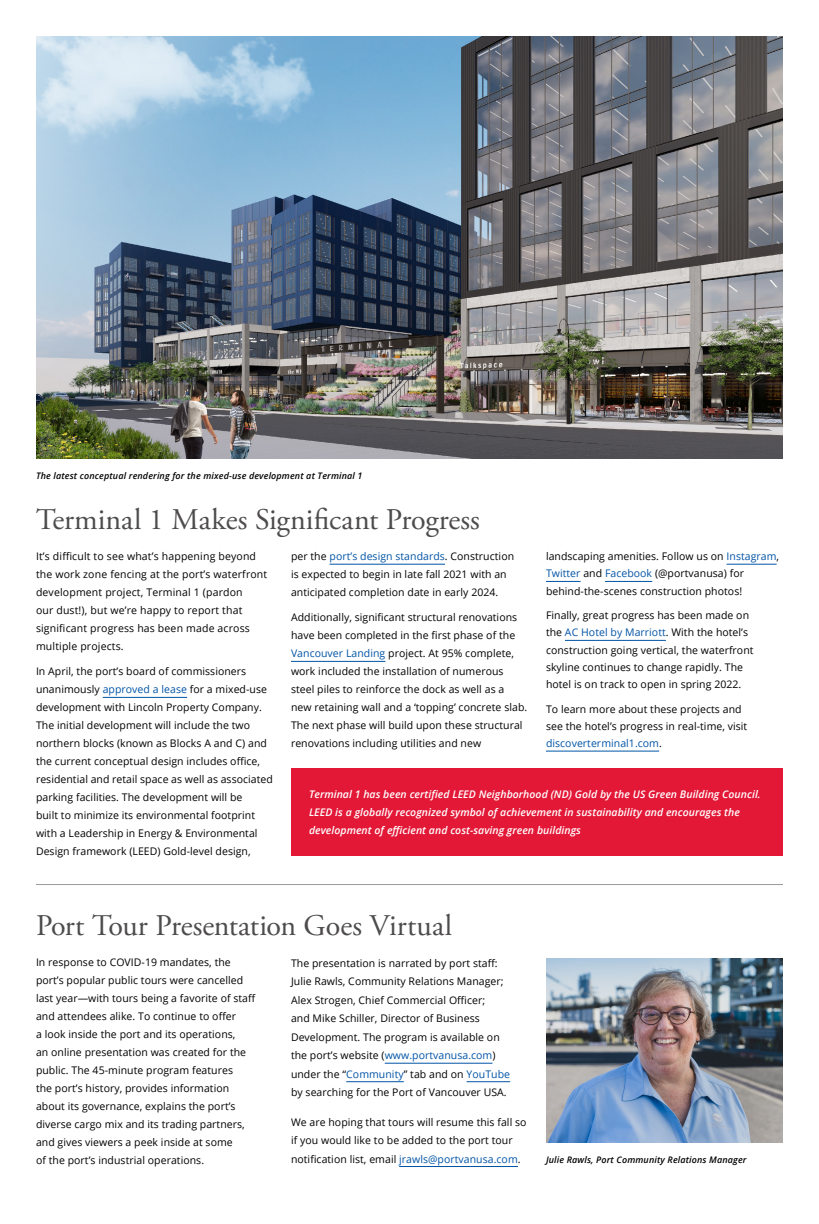
<style>
.page{position:relative;width:819px;height:1224px;background:#fff}
.page>*{position:absolute;margin:0;border:0;box-sizing:border-box;transform-origin:0 0}
.t1{font:30px "Adobe Garamond Pro";color:#4e4b4b}
.t2{font:10.5px/18px "Open Sans";letter-spacing:.005em;color:#000}
.t3{font:italic 600 10.5px/18px "Open Sans";letter-spacing:.005em;color:#fff}
.t4{font:italic 600 9px "Open Sans";letter-spacing:.015em;color:#000}
.s1{color:#0054a6}
</style>
<div class="page">
<hr style="left:103px;top:697px;width:84px;height:1px;background:#0054a6">
<hr style="left:330px;top:564px;width:115px;height:1px;background:#0054a6">
<hr style="left:291px;top:661px;width:94px;height:1px;background:#0054a6">
<hr style="left:727px;top:564px;width:50px;height:1px;background:#0054a6">
<hr style="left:546px;top:581px;width:35px;height:1px;background:#0054a6">
<hr style="left:605px;top:581px;width:47px;height:1px;background:#0054a6">
<hr style="left:565px;top:640px;width:101px;height:1px;background:#0054a6">
<hr style="left:546px;top:751px;width:113px;height:1px;background:#0054a6">
<img style="left:36px;top:36px;width:747px;height:423px">
<hr style="left:385px;top:1063px;width:108px;height:1px;background:#0054a6">
<hr style="left:346px;top:1081px;width:58px;height:1px;background:#0054a6">
<hr style="left:467px;top:1081px;width:43px;height:1px;background:#0054a6">
<hr style="left:399px;top:1166px;width:119px;height:1px;background:#0054a6">
<hr style="left:36px;top:884px;width:747px;height:1px;background:#9b9999">
<img style="left:546px;top:959px;width:237px;height:184px">
<div style="left:291px;top:768px;width:492px;height:88px;background:#e31837"></div>
<p class="t4" style="left:36px;top:470px;width:328px">The latest conceptual rendering for the mixed-use development at Terminal 1</p>
<h1 class="t1" style="left:36px;top:501px;width:445px">Terminal 1 Makes Significant Progress</h1>
<p class="t2" style="left:36px;top:547px;width:233px">It’s difficult to see what’s happening beyond the work zone fencing at the port’s waterfront development project, Terminal 1 (pardon<br>our dust!), but we’re happy to report that significant progress has been made across multiple projects.</p>
<p class="t2" style="left:36px;top:662px;width:238px">In April, the port’s board of commissioners unanimously <span class="s1">approved a lease</span> for a mixed-use development with Lincoln Property Company.<br>The initial development will include the two northern blocks (known as Blocks A and C) and the current conceptual design includes office, residential and retail space as well as associated parking facilities. The development will be<br>built to minimize its environmental footprint with a Leadership in Energy &amp; Environmental Design framework (LEED) Gold-level design,</p>
<p class="t2" style="left:291px;top:547px;width:225px">per the <span class="s1">port’s design standards</span>. Construction is expected to begin in late fall 2021 with an anticipated completion date in early 2024.</p>
<p class="t2" style="left:291px;top:608px;width:238px">Additionally, significant structural renovations have been completed in the first phase of the <span class="s1">Vancouver Landing</span> project. At 95% complete, work included the installation of numerous steel piles to reinforce the dock as well as a new retaining wall and a ‘topping’ concrete slab.<br>The next phase will build upon these structural renovations including utilities and new</p>
<p class="t2" style="left:546px;top:547px;width:235px;line-height:17.3px">landscaping amenities. Follow us on <span class="s1">Instagram</span>,<br><span class="s1">Twitter</span> and <span class="s1">Facebook</span> (@portvanusa) for behind-the-scenes construction photos!</p>
<p class="t2" style="left:546px;top:606px;width:209px;line-height:17.3px">Finally, great progress has been made on the <span class="s1">AC Hotel by Marriott</span>. With the hotel’s construction going vertical, the waterfront skyline continues to change rapidly. The hotel is on track to open in spring 2022.</p>
<p class="t2" style="left:546px;top:700px;width:203px;line-height:17.3px">To learn more about these projects and see the hotel’s progress in real-time, visit <span class="s1">discoverterminal1.com</span>.</p>
<p class="t3" style="left:309px;top:785px;width:453px">Terminal 1 has been certified LEED Neighborhood (ND) Gold by the US Green Building Council.<br>LEED is a globally recognized symbol of achievement in sustainability and encourages the development of efficient and cost-saving green buildings</p>
<h1 class="t1" style="left:36px;top:907px;width:418px">Port Tour Presentation Goes Virtual</h1>
<p class="t2" style="left:36px;top:953px;width:221px">In response to COVID-19 mandates, the port’s popular public tours were cancelled last year—with tours being a favorite of staff and attendees alike. To continue to offer<br>a look inside the port and its operations,<br>an online presentation was created for the public. The 45-minute program features<br>the port’s history, provides information about its governance, explains the port’s diverse cargo mix and its trading partners, and gives viewers a peek inside at some<br>of the port’s industrial operations.</p>
<p class="t2" style="left:291px;top:953px;width:221px;line-height:18.5px">The presentation is narrated by port staff:<br>Julie Rawls, Community Relations Manager; Alex Strogen, Chief Commercial Officer;<br>and Mike Schiller, Director of Business Development. The program is available on the port’s website (<span class="s1">www.portvanusa.com</span>) under the “<span class="s1">Community</span>” tab and on <span class="s1">YouTube </span>by searching for the Port of Vancouver USA.</p>
<p class="t2" style="left:291px;top:1112px;width:237px;line-height:18.5px">We are hoping that tours will resume this fall so if you would like to be added to the port tour notification list, email <span class="s1">jrawls@portvanusa.com</span>.</p>
<p class="t4" style="left:546px;top:1153px;width:202px">Julie Rawls, Port Community Relations Manager</p>
</div>
